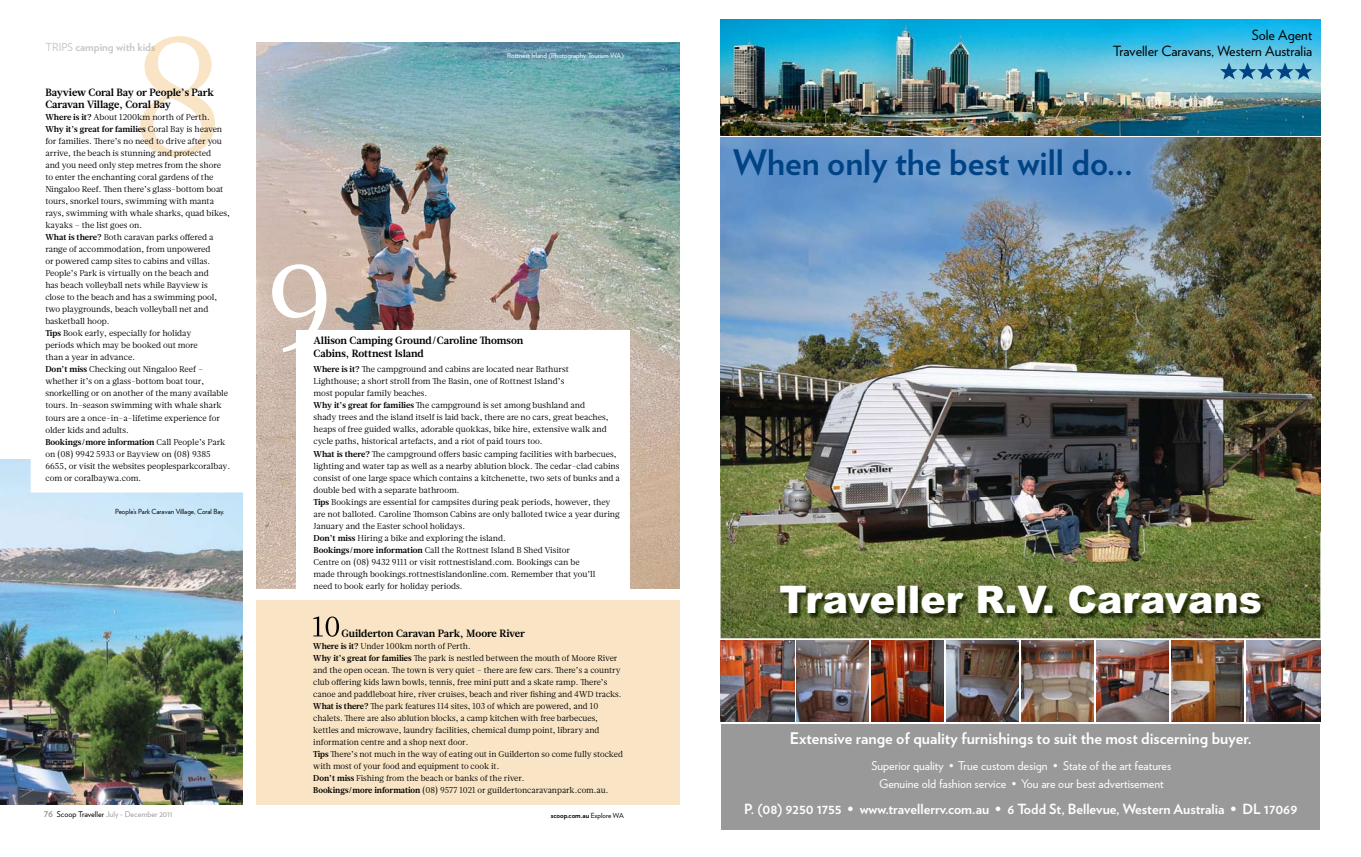
<style>
.page{position:relative;width:1361px;height:857px;background:#fff}
.page>*{position:absolute;margin:0;border:0;box-sizing:border-box;transform-origin:0 0}
.t1{font:900 38px "Arial";color:#fff}
.t2{font:700 35px "Verlag";color:#004384}
.t3{font:700 16px "Verlag";color:#fff}
.t4{font:700 14px "Verlag";color:#fff}
.t5{font:14px/16.8px "Verlag";color:#000;text-align:right}
.t6{font:12px/18.4px "Verlag";color:#fff;text-align:center}
.t7{font:700 11px "Verlag";color:#c5c6c6}
.t8{font:700 10.5px/13px "Glosa";color:#000}
.t9{font:8.5px/12px "Glosa";color:#000}
.t10{font:8px "Verlag";color:#9c9c9c}
.t11{font:7px "Verlag";color:#000}
.t12{font:7px "Verlag";color:#fff}
.t13{font:700 7px "Verlag";color:#000}
.s1{font-weight:400}
.s2{font-weight:700}
.s3{font-weight:700;font-size:10px}
.s4{color:#000}
</style>
<div class="page">
<img style="left:0;top:459px;width:242px;height:345px">
<img style="left:257px;top:43px;width:423px;height:545px">
<div style="left:296px;top:330px;width:334px;height:262px;background:#fff"></div>
<div style="left:31px;top:319px;width:218px;height:173px;background:#fff"></div>
<svg style="left:140px;top:36px;width:75px;height:121px"></svg>
<svg style="left:272px;top:264px;width:54px;height:88px"></svg>
<div style="left:256px;top:600px;width:424px;height:204px;background:#f9e5c5"></div>
<svg style="left:313px;top:616px;width:26px;height:20px"></svg>
<img style="left:720px;top:20px;width:600px;height:115px">
<div style="left:721px;top:723px;width:598px;height:105px;background:#9a9999"></div>
<img style="left:720px;top:137px;width:600px;height:501px">
<img style="left:779px;top:584px;width:486px;height:34px">
<svg style="left:1220px;top:62px;width:92px;height:17px;background:#5fa1c2"></svg>
<img style="left:720px;top:640px;width:74px;height:81px">
<img style="left:797px;top:640px;width:72px;height:81px">
<img style="left:872px;top:640px;width:72px;height:81px">
<img style="left:946px;top:640px;width:72px;height:81px">
<img style="left:1021px;top:640px;width:72px;height:81px">
<img style="left:1096px;top:640px;width:72px;height:81px">
<img style="left:1171px;top:640px;width:72px;height:81px">
<img style="left:1246px;top:640px;width:74px;height:81px">
<p class="t7" style="left:45px;top:39px;width:111px"><span class="s1">TRIPS</span> camping with kids</p>
<p class="t8" style="left:45px;top:87px;width:170px;line-height:12px">Bayview Coral Bay or People’s Park<br>Caravan Village, Coral Bay</p>
<p class="t9" style="left:45px;top:111px;width:186px"><span class="s2">Where is it?</span> About 1200km north of Perth.<br><span class="s2">Why it’s great for families</span> Coral Bay is heaven for families. There’s no need to drive after you arrive, the beach is stunning and protected<br>and you need only step metres from the shore to enter the enchanting coral gardens of the Ningaloo Reef. Then there’s glass-bottom boat tours, snorkel tours, swimming with manta rays, swimming with whale sharks, quad bikes, kayaks – the list goes on.<br><span class="s2">What is there?</span> Both caravan parks offered a range of accommodation, from unpowered<br>or powered camp sites to cabins and villas.<br>People’s Park is virtually on the beach and<br>has beach volleyball nets while Bayview is<br>close to the beach and has a swimming pool, two playgrounds, beach volleyball net and basketball hoop.<br><span class="s2">Tips</span> Book early, especially for holiday<br>periods which may be booked out more<br>than a year in advance.<br><span class="s2">Don’t miss</span> Checking out Ningaloo Reef – whether it’s on a glass-bottom boat tour, snorkelling or on another of the many available tours. In-season swimming with whale shark tours are a once-in-a-lifetime experience for older kids and adults.<br><span class="s2">Bookings/more information</span> Call People’s Park on (08) 9942 5933 or Bayview on (08) 9385<br>6655, or visit the websites peoplesparkcoralbay. com or coralbaywa.com.</p>
<p class="t11" style="left:115px;top:506px;width:111px">People’s Park Caravan Village, Coral Bay.</p>
<p class="t12" style="left:507px;top:50px;width:118px">Rottnest Island (Photography Tourism WA)</p>
<p class="t8" style="left:313px;top:334px;width:211px">Allison Camping Ground/Caroline Thomson<br>Cabins, Rottnest Island</p>
<p class="t9" style="left:313px;top:363px;width:308px"><span class="s2">Where is it?</span> The campground and cabins are located near Bathurst<br>Lighthouse; a short stroll from The Basin, one of Rottnest Island’s<br>most popular family beaches.<br><span class="s2">Why it’s great for families</span> The campground is set among bushland and<br>shady trees and the island itself is laid back, there are no cars, great beaches, heaps of free guided walks, adorable quokkas, bike hire, extensive walk and cycle paths, historical artefacts, and a riot of paid tours too.<br><span class="s2">What is there?</span> The campground offers basic camping facilities with barbecues, lighting and water tap as well as a nearby ablution block. The cedar-clad cabins consist of one large space which contains a kitchenette, two sets of bunks and a double bed with a separate bathroom.<br><span class="s2">Tips</span> Bookings are essential for campsites during peak periods, however, they are not balloted. Caroline Thomson Cabins are only balloted twice a year during January and the Easter school holidays.<br><span class="s2">Don’t miss</span> Hiring a bike and exploring the island.<br><span class="s2">Bookings/more information</span> Call the Rottnest Island B Shed Visitor<br>Centre on (08) 9432 9111 or visit rottnestisland.com. Bookings can be<br>made through bookings.rottnestislandonline.com. Remember that you’ll<br>need to book early for holiday periods.</p>
<p class="t8" style="left:341px;top:626px;width:185px">Guilderton Caravan Park, Moore River</p>
<p class="t9" style="left:313px;top:639px;width:311px"><span class="s2">Where is it?</span> Under 100km north of Perth.<br><span class="s2">Why it’s great for families</span> The park is nestled between the mouth of Moore River and the open ocean. The town is very quiet – there are few cars. There’s a country club offering kids lawn bowls, tennis, free mini putt and a skate ramp. There’s canoe and paddleboat hire, river cruises, beach and river fishing and 4WD tracks.<br><span class="s2">What is there?</span> The park features 114 sites, 103 of which are powered, and 10 chalets. There are also ablution blocks, a camp kitchen with free barbecues, kettles and microwave, laundry facilities, chemical dump point, library and information centre and a shop next door.<br><span class="s2">Tips</span> There’s not much in the way of eating out in Guilderton so come fully stocked with most of your food and equipment to cook it.<br><span class="s2">Don’t miss</span> Fishing from the beach or banks of the river.<br><span class="s2">Bookings/more information</span> (08) 9577 1021 or guildertoncaravanpark.com.au.</p>
<p class="t10" style="left:44px;top:807px;width:130px"><span class="s3">76</span> <span class="s4">Scoop Traveller</span> July - December 2011</p>
<p class="t13" style="left:551px;top:809px;width:75px">scoop.com.au <span class="s1">Explore WA</span></p>
<h3 class="t5" style="left:1113px;top:25px;width:201px">Sole Agent<br>Traveller Caravans, Western Australia</h3>
<h2 class="t2" style="left:733px;top:135px;width:401px">When only the best will do...</h2>
<h1 class="t1" style="left:779px;top:571px;width:484px">Traveller R.V. Caravans</h1>
<h3 class="t3" style="left:790px;top:725px;width:463px">Extensive range of quality furnishings to suit the most discerning buyer.</h3>
<h3 class="t6" style="left:871px;top:755px;width:301px">Superior quality • True custom design • State of the art features<br>Genuine old fashion service • You are our best advertisement</h3>
<h3 class="t4" style="left:744px;top:797px;width:554px">P. (08) 9250 1755 • www.travellerrv.com.au • 6 Todd St, Bellevue, Western Australia • DL 17069</h3>
</div>
